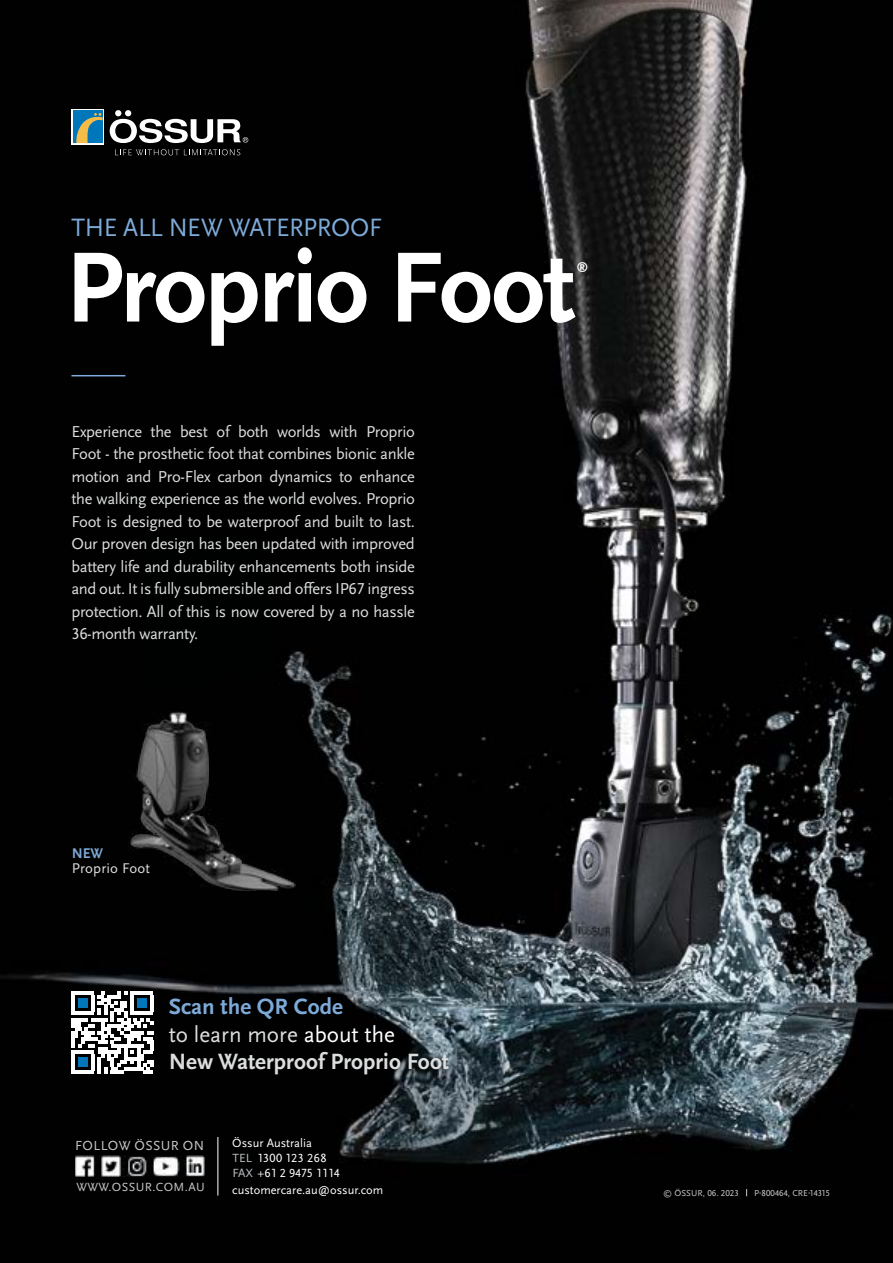
<style>
.page{position:relative;width:893px;height:1263px;background:#fff}
.page>*{position:absolute;margin:0;border:0;box-sizing:border-box;transform-origin:0 0}
.t1{font:700 104.1px "Scala Sans Pro";letter-spacing:-.02em;color:#fff}
.t2{font:26.25px "Scala Sans Pro";letter-spacing:-.015em;color:#7daad8;scale:.96 1}
.t3{font:700 23.1px/27.3px "Scala Sans Pro";color:#dcddde}
.t4{font:16.5px/22.5px "Scala Sans Pro";letter-spacing:-.02em;color:#dcddde;text-align:justify}
.t5{font:14.7px "Scala Sans Pro";letter-spacing:.01em;color:#dcddde}
.t6{font:700 14.7px "Scala Sans Pro";color:#7daad8}
.t7{font:13.8px "Scala Sans OT";letter-spacing:.03em;color:#c7c8ca}
.t8{font:12.3px/15.1px "Scala Sans OT";color:#fff}
.t9{font:12.3px "Scala Sans OT";letter-spacing:.035em;color:#c7c8ca}
.t10{font:700 12.15px "Scala Sans Pro";color:#fff}
.t11{font:9px "Scala Sans Pro";color:#c7c8ca}
.t12{font:9px "Scala Sans OT";letter-spacing:.005em;color:#c7c8ca}
.s1{color:#7daad8}
.s2{font-weight:400}
.s3{font-weight:400;color:#fff}
.s4{color:#bcc0c2}
</style>
<div class="page">
<img style="left:0;top:0;width:893px;height:1263px">
<div style="left:145px;top:538px;width:118px;height:150px;background:#000101"></div>
<hr style="left:71px;top:375px;width:54px;height:1px;background:#7daad8">
<svg style="left:115px;top:149px;width:125px;height:6px"></svg>
<svg style="left:71px;top:109px;width:33px;height:36px"></svg>
<div style="left:73px;top:110px;width:30px;height:33px;background:#0076bb"></div>
<svg style="left:76px;top:113px;width:27px;height:30px"></svg>
<svg style="left:110px;top:110px;width:138px;height:33px"></svg>
<svg style="left:71px;top:992px;width:82px;height:81px"></svg>
<hr style="left:71px;top:1070px;width:23px;height:3px;background:#fff">
<div style="left:78px;top:998px;width:10px;height:10px;background:#0276bb"></div>
<div style="left:137px;top:998px;width:10px;height:10px;background:#0276bb"></div>
<div style="left:78px;top:1057px;width:10px;height:10px;background:#0276bb"></div>
<hr style="left:218px;top:1137px;width:1px;height:58px;background:#fff">
<img style="left:75px;top:1156px;width:129px;height:20px">
<img style="left:94px;top:712px;width:201px;height:179px">
<h2 class="t2" style="left:72px;top:212px;width:325px">THE ALL NEW WATERPROOF</h2>
<h1 class="t1" style="left:65px;top:228px;width:512px">Proprio Foot</h1>
<p class="t10" style="left:576px;top:259px;width:13px">®</p>
<p class="t4" style="left:71px;top:420px;width:345px">Experience the best of both worlds with Proprio Foot - the prosthetic foot that combines bionic ankle motion and Pro-Flex carbon dynamics to enhance the walking experience as the world evolves. Proprio Foot is designed to be waterproof and built to last.<br>Our proven design has been updated with improved battery life and durability enhancements both inside and out. It is fully submersible and offers IP67 ingress protection. All of this is now covered by a no hassle 36-month warranty.</p>
<p class="t6" style="left:72px;top:844px;width:33px">NEW</p>
<p class="t5" style="left:72px;top:860px;width:80px">Proprio Foot</p>
<h3 class="t3" style="left:169px;top:993px;width:282px"><span class="s1">Scan the QR Code<br></span><span class="s2">to learn more</span> <span class="s3">about the<br></span>New Waterproof Proprio Foot</h3>
<p class="t7" style="left:75px;top:1138px;width:131px">FOLLOW ÖSSUR ON</p>
<p class="t9" style="left:76px;top:1180px;width:130px">WWW.OSSUR.COM.AU</p>
<p class="t8" style="left:232px;top:1136px;width:109px">Össur Australia<br><span class="s4">TEL</span> 1300 123 268<br><span class="s4">FAX</span> +61 2 9475 1114</p>
<p class="t8" style="left:232px;top:1183px;width:152px">customercare.au@ossur.com</p>
<p class="t12" style="left:663px;top:1188px;width:77px">© ÖSSUR, 06. 2023</p>
<p class="t11" style="left:754px;top:1187px;width:77px">P-800464, CRE-14315</p>
</div>
